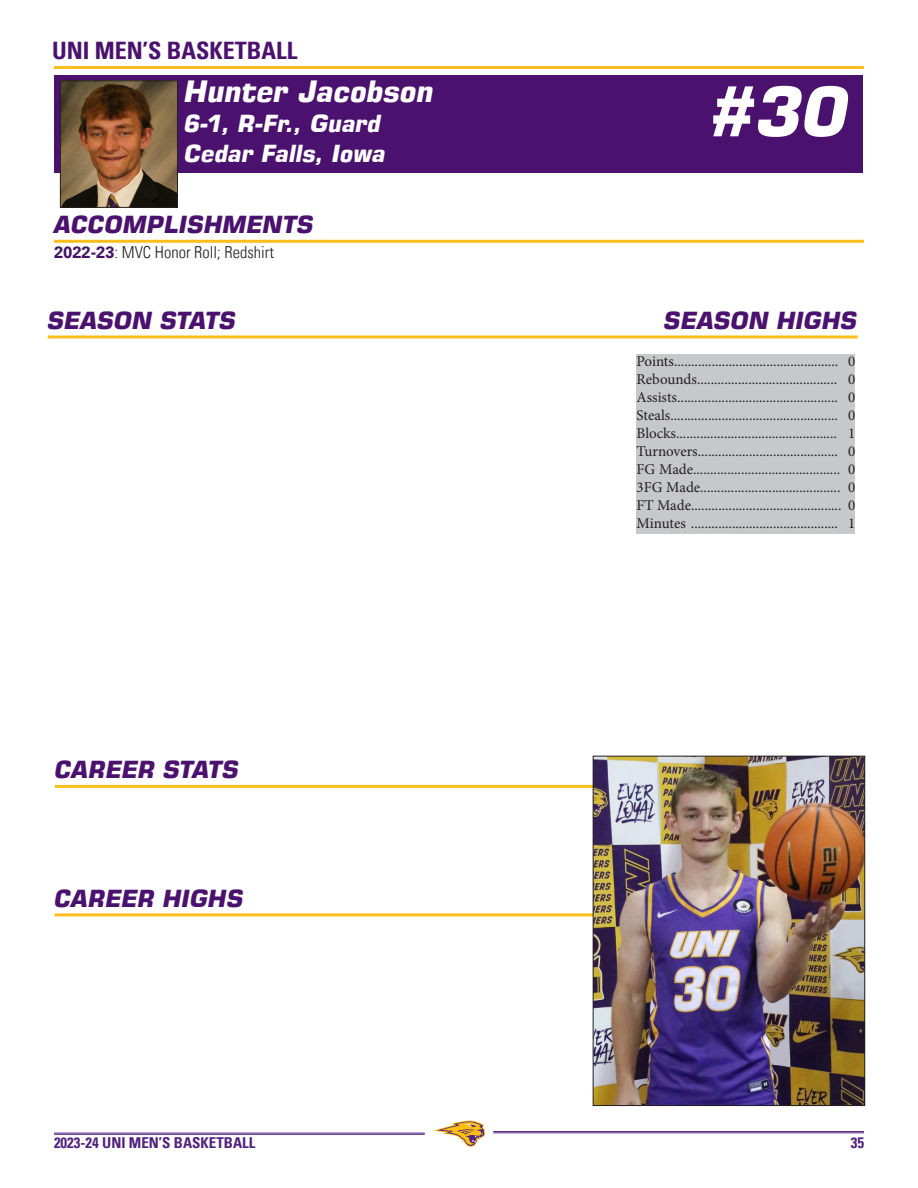
<style>
.page{position:relative;width:918px;height:1188px;background:#fff}
.page>*{position:absolute;margin:0;border:0;box-sizing:border-box;transform-origin:0 0}
.t1{font:italic 700 69px "Eurostile LT";color:#fff}
.t2{font:italic 700 30px "Eurostile LT";color:#fff}
.t3{font:italic 700 24px "Eurostile LT";color:#4b116f}
.t4{font:italic 700 24px "Eurostile LT";color:#fff}
.t5{font:700 condensed 24px "Univers";color:#4b116f}
.t6{font:300 condensed 16.5px "Univers";color:#231f20}
.t7{font:15px/18px "Minion Pro";letter-spacing:-.005em;color:#231f20}
.t8{font:700 condensed 15px "Univers";color:#52227f}
.s1{font-weight:700;font-stretch:normal;color:#431266}
</style>
<div class="page">
<svg style="left:433px;top:1121px;width:52px;height:26px"></svg>
<hr style="left:54px;top:1133px;width:371px;height:1px;background:#52227f">
<hr style="left:54px;top:1134px;width:371px;height:1px;background:#52227f">
<hr style="left:493px;top:1131px;width:371px;height:1px;background:#52227f">
<hr style="left:493px;top:1133px;width:371px;height:1px;background:#52227f">
<hr style="left:54px;top:66px;width:810px;height:3px;background:#fdbe1c">
<div style="left:55px;top:75px;width:808px;height:98px;background:#4b116f"></div>
<img style="left:62px;top:82px;width:114px;height:124px">
<div style="left:60px;top:80px;width:118px;height:128px;border:1px solid #231f20"></div>
<hr style="left:54px;top:240px;width:810px;height:3px;background:#fdbe1c">
<hr style="left:55px;top:785px;width:538px;height:3px;background:#fdbe1c">
<hr style="left:55px;top:913px;width:538px;height:3px;background:#fdbe1c">
<img style="left:595px;top:758px;width:268px;height:346px">
<div style="left:593px;top:756px;width:272px;height:350px;border:1px solid #231f20"></div>
<div style="left:637px;top:355px;width:218px;height:179px;background:#c7c8ca"></div>
<hr style="left:48px;top:335px;width:810px;height:3px;background:#fdbe1c">
<h3 class="t5" style="left:52px;top:36px;width:247px">UNI MEN’S BASKETBALL</h3>
<p class="t2" style="left:185px;top:73px;width:251px">Hunter Jacobson</p>
<p class="t4" style="left:185px;top:109px;width:198px">6-1, R-Fr., Guard</p>
<p class="t4" style="left:185px;top:139px;width:203px">Cedar Falls, Iowa</p>
<p class="t3" style="left:54px;top:210px;width:261px">ACCOMPLISHMENTS</p>
<p class="t6" style="left:54px;top:242px;width:221px"><span class="s1">2022-23</span>: MVC Honor Roll; Redshirt</p>
<p class="t1" style="left:711px;top:69px;width:140px">#30</p>
<p class="t3" style="left:48px;top:305px;width:190px">SEASON STATS</p>
<p class="t3" style="left:664px;top:305px;width:195px">SEASON HIGHS</p>
<p class="t3" style="left:55px;top:755px;width:186px">CAREER STATS</p>
<p class="t3" style="left:55px;top:883px;width:191px">CAREER HIGHS</p>
<p class="t7" style="left:637px;top:352px;width:220px">Points................................................ 0</p>
<p class="t7" style="left:637px;top:370px;width:220px">Rebounds......................................... 0</p>
<p class="t7" style="left:637px;top:388px;width:220px">Assists............................................... 0</p>
<p class="t7" style="left:637px;top:406px;width:220px">Steals................................................. 0</p>
<p class="t7" style="left:637px;top:424px;width:220px">Blocks............................................... 1</p>
<p class="t7" style="left:637px;top:442px;width:220px">Turnovers......................................... 0</p>
<p class="t7" style="left:637px;top:460px;width:220px">FG Made........................................... 0</p>
<p class="t7" style="left:637px;top:478px;width:220px">3FG Made......................................... 0</p>
<p class="t7" style="left:637px;top:496px;width:220px">FT Made............................................ 0<br>Minutes ........................................... 1</p>
<p class="t8" style="left:54px;top:1134px;width:203px">2023-24 UNI MEN’S BASKETBALL</p>
<p class="t8" style="left:851px;top:1134px;width:15px">35</p>
</div>
